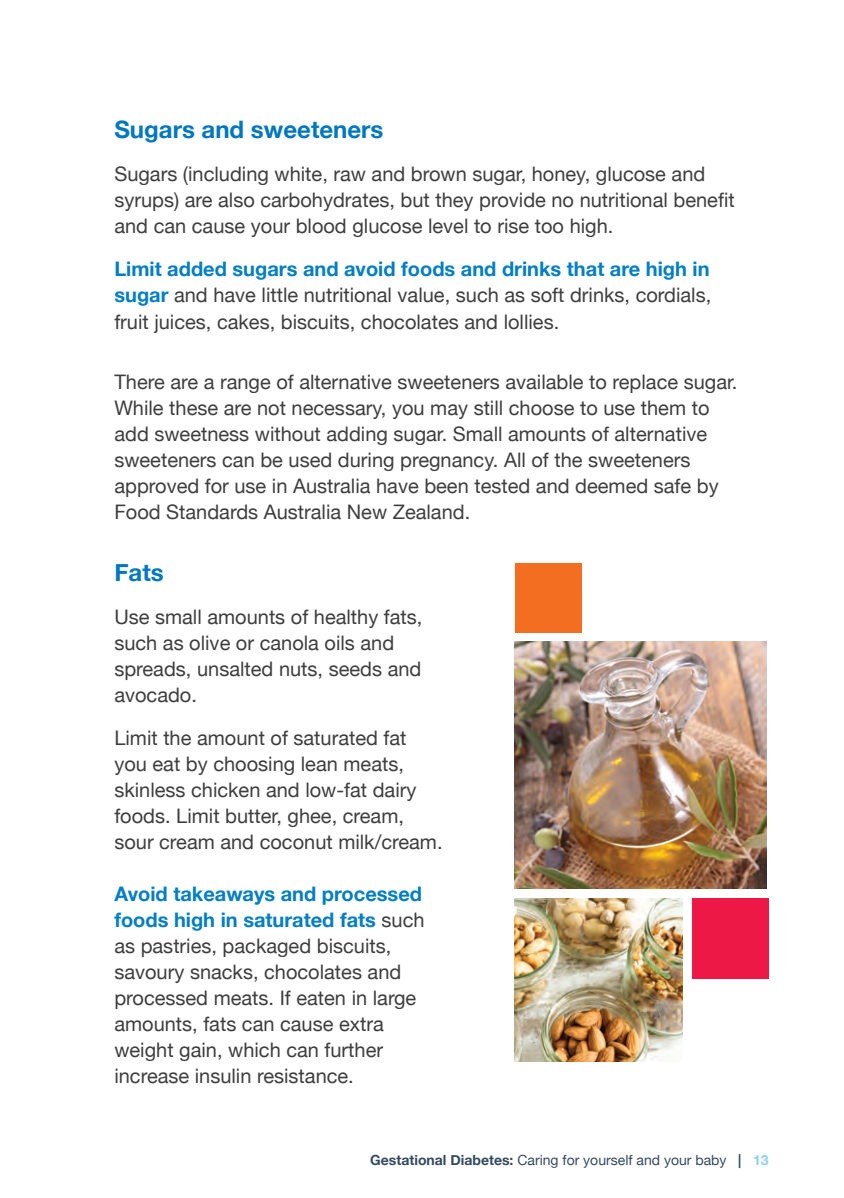
<style>
.page{position:relative;width:844px;height:1198px;background:#fff}
.page>*{position:absolute;margin:0;border:0;box-sizing:border-box;transform-origin:0 0}
.t1{font:700 24px "Helvetica Neue";color:#0077c0}
.t2{font:20px/26px "Helvetica Neue";color:#3e3e3f}
.t3{font:14px "Helvetica Neue";color:#344a61}
.s1{font-weight:700;color:#007ec4}
.s2{font-weight:700}
.s3{font-weight:700;color:#8ed0f2}
</style>
<div class="page">
<div style="left:692px;top:898px;width:76px;height:80px;background:#ed1845"></div>
<div style="left:515px;top:563px;width:66px;height:69px;background:#f36e21"></div>
<img style="left:515px;top:898px;width:167px;height:162px">
<img style="left:515px;top:641px;width:251px;height:247px">
<p class="t1" style="left:114px;top:111px;width:270px">Sugars and sweeteners</p>
<p class="t2" style="left:114px;top:162px;width:621px">Sugars (including white, raw and brown sugar, honey, glucose and syrups) are also carbohydrates, but they provide no nutritional benefit and can cause your blood glucose level to rise too high.</p>
<p class="t2" style="left:114px;top:257px;width:598px;text-align:justify"><span class="s1">Limit added sugars and avoid foods and drinks that are high in sugar</span> and have little nutritional value, such as soft drinks, cordials, fruit juices, cakes, biscuits, chocolates and lollies.</p>
<p class="t2" style="left:114px;top:369px;width:624px">There are a range of alternative sweeteners available to replace sugar.<br>While these are not necessary, you may still choose to use them to add sweetness without adding sugar. Small amounts of alternative sweeteners can be used during pregnancy. All of the sweeteners approved for use in Australia have been tested and deemed safe by Food Standards Australia New Zealand.</p>
<p class="t1" style="left:114px;top:553px;width:51px">Fats</p>
<p class="t2" style="left:114px;top:604px;width:309px">Use small amounts of healthy fats, such as olive or canola oils and spreads, unsalted nuts, seeds and avocado.</p>
<p class="t2" style="left:114px;top:725px;width:329px">Limit the amount of saturated fat you eat by choosing lean meats, skinless chicken and low-fat dairy foods. Limit butter, ghee, cream, sour cream and coconut milk/cream.</p>
<p class="t2" style="left:114px;top:881px;width:312px"><span class="s1">Avoid takeaways and processed foods high in saturated fats</span> such as pastries, packaged biscuits, savoury snacks, chocolates and processed meats. If eaten in large amounts, fats can cause extra weight gain, which can further increase insulin resistance.</p>
<p class="t3" style="left:370px;top:1150px;width:399px"><span class="s2">Gestational Diabetes:</span> Caring for yourself and your baby <span class="s2">|</span> <span class="s3">13</span></p>
</div>
